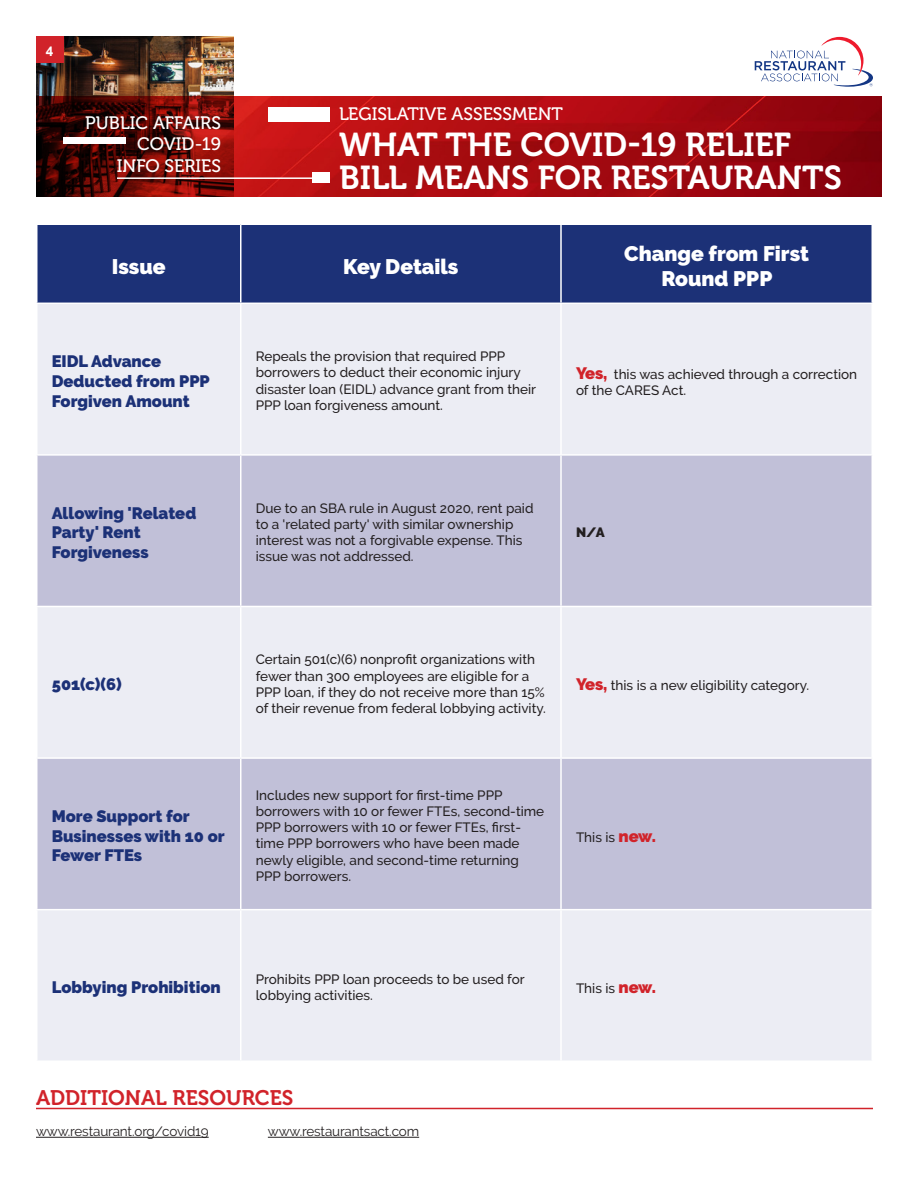
<style>
.page{position:relative;width:918px;height:1188px;background:#fff}
.page>*{position:absolute;margin:0;border:0;box-sizing:border-box;transform-origin:0 0}
.t1{font:33px/33px "Museo 700";color:#fff}
.t2{font:900 21px "Raleway";color:#fff}
.SUBSECTION{font:21px "Museo 700";color:#d1232a}
.t3{font:18px/21.6px "Museo 500";color:#fff;text-align:right}
.t4{font:900 16.5px/19.8px "Raleway";color:#1c3177}
.t5{font:500 13.5px/16.2px "Raleway";color:#231f20}
.t6{font:13.5px "Raleway";letter-spacing:-.01em;color:#231f20}
.t7{font:900 13.5px "Raleway";color:#231f20}
.t8{font:700 13.5px "Arial";color:#fff}
.s1{font-weight:900;font-size:16.5px;color:#d1232a}
</style>
<div class="page">
<img style="left:36px;top:36px;width:198px;height:60px">
<img style="left:36px;top:96px;width:846px;height:101px">
<svg style="left:755px;top:37px;width:118px;height:50px"></svg>
<div style="left:63px;top:138px;width:63px;height:6px;background:#fff"></div>
<div style="left:312px;top:172px;width:17px;height:11px;background:#fff"></div>
<hr style="left:117px;top:177px;width:212px;height:2px;background:#fff">
<div style="left:36px;top:37px;width:27px;height:26px;background:#d1232a"></div>
<div style="left:268px;top:107px;width:61px;height:15px;background:#fff"></div>
<div style="left:38px;top:225px;width:834px;height:78px;background:#1c3177"></div>
<div style="left:38px;top:304px;width:833px;height:756px;background:#ecedf4"></div>
<svg style="left:38px;top:456px;width:834px;height:453px;fill:#c1c0d8"></svg>
<hr style="left:240px;top:225px;width:2px;height:78px;background:#fff">
<hr style="left:560px;top:225px;width:2px;height:78px;background:#fff">
<hr style="left:240px;top:304px;width:2px;height:150px;background:#fff">
<hr style="left:560px;top:304px;width:2px;height:150px;background:#fff">
<hr style="left:240px;top:456px;width:2px;height:150px;background:#fff">
<hr style="left:560px;top:456px;width:2px;height:150px;background:#fff">
<hr style="left:240px;top:607px;width:2px;height:150px;background:#fff">
<hr style="left:560px;top:607px;width:2px;height:150px;background:#fff">
<hr style="left:240px;top:759px;width:2px;height:150px;background:#fff">
<hr style="left:560px;top:759px;width:2px;height:150px;background:#fff">
<hr style="left:240px;top:910px;width:2px;height:150px;background:#fff">
<hr style="left:560px;top:910px;width:2px;height:150px;background:#fff">
<hr style="left:36px;top:454px;width:205px;height:2px;background:#fff">
<hr style="left:241px;top:454px;width:320px;height:2px;background:#fff">
<hr style="left:561px;top:454px;width:312px;height:2px;background:#fff">
<hr style="left:36px;top:606px;width:205px;height:1px;background:#fff">
<hr style="left:241px;top:606px;width:320px;height:1px;background:#fff">
<hr style="left:561px;top:606px;width:312px;height:1px;background:#fff">
<hr style="left:36px;top:757px;width:205px;height:2px;background:#fff">
<hr style="left:241px;top:757px;width:320px;height:2px;background:#fff">
<hr style="left:561px;top:757px;width:312px;height:2px;background:#fff">
<hr style="left:36px;top:909px;width:205px;height:1px;background:#fff">
<hr style="left:241px;top:909px;width:320px;height:1px;background:#fff">
<hr style="left:561px;top:909px;width:312px;height:1px;background:#fff">
<hr style="left:36px;top:1108px;width:837px;height:1px;background:#d1232a">
<hr style="left:36px;top:1137px;width:173px;height:1px;background:#231f20">
<hr style="left:268px;top:1137px;width:151px;height:1px;background:#231f20">
<p class="t8" style="left:46px;top:43px;width:9px">4</p>
<p class="t3" style="left:85px;top:112px;width:137px">PUBLIC AFFAIRS<br>COVID-19<br>INFO SERIES</p>
<p class="t3" style="left:339px;top:104px;width:226px">LEGISLATIVE ASSESSMENT</p>
<p class="t1" style="left:339px;top:129px;width:504px">WHAT THE COVID-19 RELIEF<br>BILL MEANS FOR RESTAURANTS</p>
<p class="t2" style="left:112px;top:254px;width:55px">Issue</p>
<p class="t2" style="left:343px;top:254px;width:117px">Key Details</p>
<p class="t2" style="left:624px;top:241px;width:186px">Change from First</p>
<p class="t2" style="left:661px;top:267px;width:113px">Round PPP</p>
<p class="t4" style="left:52px;top:351px;width:160px">EIDL Advance<br>Deducted from PPP<br>Forgiven Amount</p>
<p class="t5" style="left:256px;top:348px;width:282px">Repeals the provision that required PPP borrowers to deduct their economic injury disaster loan (EIDL) advance grant from their PPP loan forgiveness amount.</p>
<p class="t4" style="left:52px;top:503px;width:146px">Allowing 'Related<br>Party' Rent<br>Forgiveness</p>
<p class="t5" style="left:256px;top:500px;width:279px">Due to an SBA rule in August 2020, rent paid to a 'related party' with similar ownership interest was not a forgivable expense. This issue was not addressed.</p>
<p class="t5" style="left:576px;top:366px;width:283px"><span class="s1">Yes,</span> this was achieved through a correction of the CARES Act.</p>
<p class="t7" style="left:576px;top:524px;width:30px">N/A</p>
<p class="t4" style="left:52px;top:674px;width:71px">501(c)(6)</p>
<p class="t4" style="left:52px;top:806px;width:174px">More Support for<br>Businesses with 10 or<br>Fewer FTEs</p>
<p class="t5" style="left:256px;top:651px;width:292px">Certain 501(c)(6) nonprofit organizations with fewer than 300 employees are eligible for a PPP loan, if they do not receive more than 15% of their revenue from federal lobbying activity.</p>
<p class="t5" style="left:256px;top:787px;width:290px">Includes new support for first-time PPP borrowers with 10 or fewer FTEs, second-time PPP borrowers with 10 or fewer FTEs, first&shy;time PPP borrowers who have been made newly eligible, and second-time returning PPP borrowers.</p>
<p class="t5" style="left:576px;top:677px;width:235px"><span class="s1">Yes,</span> this is a new eligibility category.</p>
<p class="t5" style="left:576px;top:829px;width:82px">This is <span class="s1">new.</span></p>
<p class="t4" style="left:52px;top:978px;width:171px">Lobbying Prohibition</p>
<p class="t5" style="left:256px;top:971px;width:271px">Prohibits PPP loan proceeds to be used for lobbying activities.</p>
<p class="t5" style="left:576px;top:980px;width:82px">This is <span class="s1">new.</span></p>
<p class="SUBSECTION" style="left:36px;top:1086px;width:259px">ADDITIONAL RESOURCES</p>
<p class="t6" style="left:36px;top:1124px;width:174px">www.restaurant.org/covid19</p>
<p class="t6" style="left:268px;top:1124px;width:153px">www.restaurantsact.com</p>
</div>
